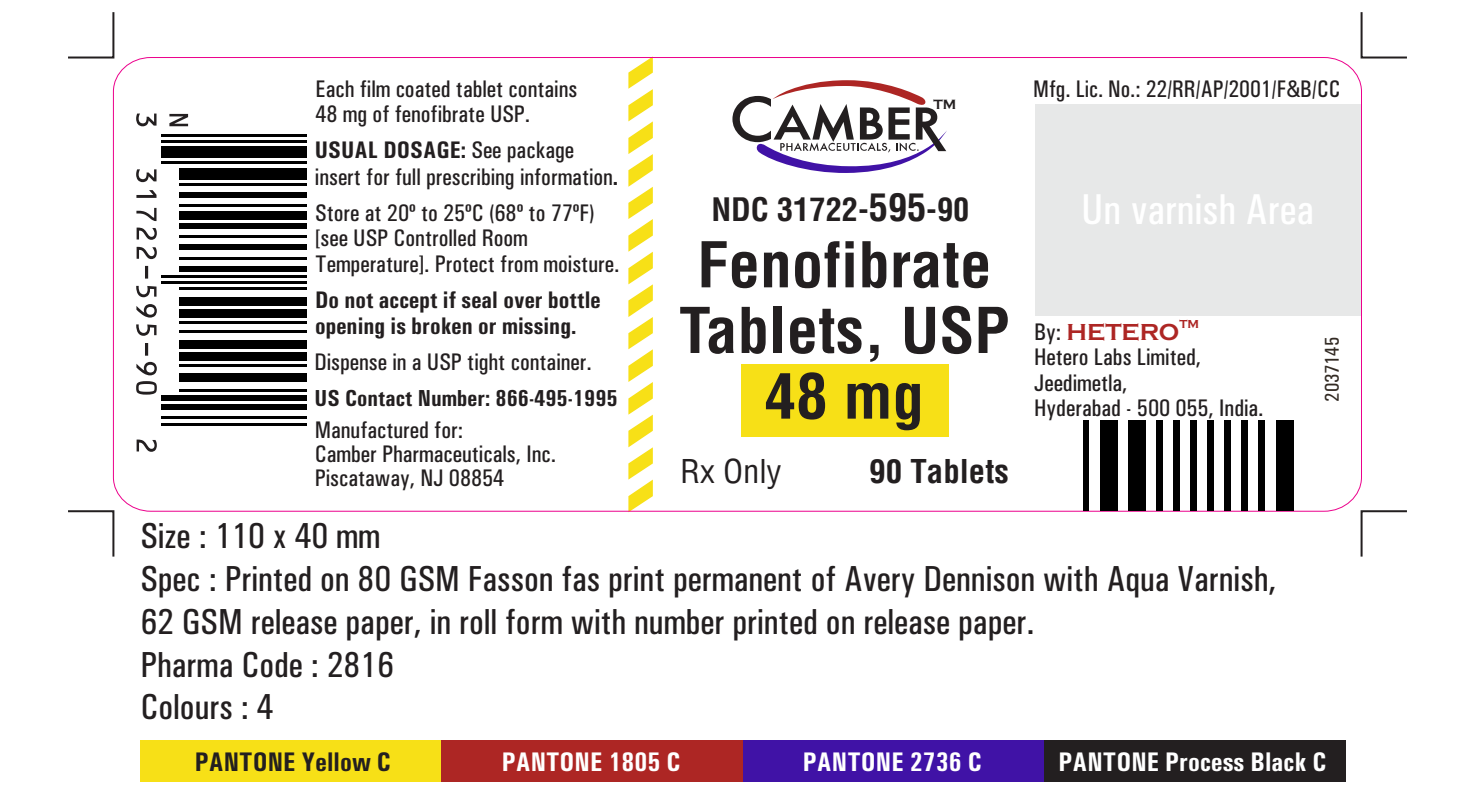
<style>
.page{position:relative;width:1475px;height:794px;background:#fff}
.page>*{position:absolute;margin:0;border:0;box-sizing:border-box;transform-origin:0 0}
.t1{font:700 condensed 61.6px/65.6px "Helvetica LT Std";color:#231f20;text-align:center}
.t2{font:500 condensed 43.2px "Univers";color:#fff}
.t3{font:500 condensed 36.4px/42.8px "Univers";color:#231f20}
.t4{font:700 condensed 32px "Helvetica";color:#231f20}
.t5{font:condensed 32px "Helvetica";color:#231f20}
.t6{font:700 condensed 31.6px "Helvetica LT Std";color:#231f20}
.t7{font:700 26.8px "Univers Condensed";color:#fff}
.t8{font:700 26.8px "Univers Condensed";color:#231f20}
.t9{font:500 condensed 24px/25.6px "Univers";color:#231f20}
.t10{font:700 24px/26px "Univers Condensed";color:#231f20}
.t11{font:700 24px "Copperplate Gothic";color:#ad2624}
.t12{font:700 23.2px "Univers Condensed";color:#231f20}
.t13{font:500 condensed 20px "Univers";color:#332b24}
.t14{font:700 14px "Copperplate Gothic";color:#231f20}
.t15{font:700 12px "Copperplate Gothic";color:#ad2624}
.s1{font-family:"Univers";font-weight:500;font-stretch:condensed}
.s2{font-family:"Univers Condensed";font-weight:700;font-stretch:normal}
.s3{font-size:37.2px}
.s4{font-family:"Univers";font-weight:500;font-stretch:condensed;color:#231f20}
</style>
<div class="page">
<hr style="left:161px;top:134px;width:145px;height:2px;background:#000">
<hr style="left:161px;top:140px;width:145px;height:2px;background:#000">
<div style="left:161px;top:146px;width:145px;height:12px;background:#000"></div>
<hr style="left:161px;top:162px;width:145px;height:2px;background:#000">
<div style="left:179px;top:168px;width:127px;height:11px;background:#000"></div>
<hr style="left:179px;top:183px;width:127px;height:2px;background:#000">
<div style="left:179px;top:192px;width:127px;height:6px;background:#000"></div>
<hr style="left:179px;top:205px;width:127px;height:2px;background:#000">
<div style="left:179px;top:211px;width:127px;height:8px;background:#000"></div>
<div style="left:179px;top:223px;width:127px;height:6px;background:#000"></div>
<hr style="left:179px;top:235px;width:127px;height:3px;background:#000">
<div style="left:179px;top:245px;width:127px;height:5px;background:#000"></div>
<hr style="left:179px;top:257px;width:127px;height:2px;background:#000">
<div style="left:179px;top:266px;width:127px;height:5px;background:#000"></div>
<hr style="left:161px;top:275px;width:145px;height:3px;background:#000">
<hr style="left:161px;top:281px;width:145px;height:3px;background:#000">
<hr style="left:179px;top:288px;width:127px;height:2px;background:#000">
<div style="left:179px;top:297px;width:127px;height:8px;background:#000"></div>
<div style="left:179px;top:309px;width:127px;height:8px;background:#000"></div>
<hr style="left:179px;top:321px;width:127px;height:3px;background:#000">
<hr style="left:179px;top:331px;width:127px;height:2px;background:#000">
<div style="left:179px;top:340px;width:127px;height:8px;background:#000"></div>
<div style="left:179px;top:352px;width:127px;height:9px;background:#000"></div>
<hr style="left:179px;top:364px;width:127px;height:3px;background:#000">
<div style="left:179px;top:373px;width:127px;height:9px;background:#000"></div>
<hr style="left:179px;top:389px;width:127px;height:2px;background:#000">
<div style="left:161px;top:395px;width:145px;height:5px;background:#000"></div>
<div style="left:161px;top:404px;width:145px;height:6px;background:#000"></div>
<hr style="left:161px;top:417px;width:145px;height:2px;background:#000">
<hr style="left:161px;top:423px;width:145px;height:2px;background:#000">
<svg style="left:136px;top:114px;width:52px;height:12px"></svg>
<svg style="left:136px;top:169px;width:21px;height:283px"></svg>
<div style="left:1034px;top:104px;width:327px;height:211px;background:#e7e8e8"></div>
<svg style="left:628px;top:59px;width:24px;height:453px"></svg>
<div style="left:741px;top:364px;width:207px;height:73px;background:#f7e017"></div>
<svg style="left:732px;top:80px;width:214px;height:93px"></svg>
<svg style="left:68px;top:12px;width:47px;height:47px"></svg>
<svg style="left:1360px;top:12px;width:47px;height:47px"></svg>
<svg style="left:68px;top:510px;width:47px;height:47px"></svg>
<svg style="left:1360px;top:510px;width:47px;height:47px"></svg>
<div style="left:140px;top:741px;width:301px;height:41px;background:#f7e017"></div>
<div style="left:441px;top:741px;width:302px;height:41px;background:#ad2624"></div>
<div style="left:743px;top:741px;width:301px;height:41px;background:#4012a6"></div>
<div style="left:1044px;top:741px;width:301px;height:41px;background:#231f20"></div>
<div style="left:1082px;top:420px;width:6px;height:91px;background:#000"></div>
<div style="left:1099px;top:420px;width:17px;height:91px;background:#000"></div>
<div style="left:1128px;top:420px;width:17px;height:91px;background:#000"></div>
<div style="left:1156px;top:420px;width:6px;height:91px;background:#000"></div>
<div style="left:1173px;top:420px;width:6px;height:91px;background:#000"></div>
<div style="left:1190px;top:420px;width:6px;height:91px;background:#000"></div>
<div style="left:1207px;top:420px;width:6px;height:91px;background:#000"></div>
<div style="left:1224px;top:420px;width:6px;height:91px;background:#000"></div>
<div style="left:1241px;top:420px;width:6px;height:91px;background:#000"></div>
<div style="left:1258px;top:420px;width:6px;height:91px;background:#000"></div>
<div style="left:1276px;top:420px;width:17px;height:91px;background:#000"></div>
<p class="t9" style="left:315px;top:78px;width:263px">Each film coated tablet contains<br>48 mg of fenofibrate USP.</p>
<p class="t10" style="left:315px;top:139px;width:261px">USUAL DOSAGE: <span class="s1">See package</span></p>
<p class="t9" style="left:315px;top:166px;width:305px">insert for full prescribing information<span class="s2">.</span></p>
<p class="t9" style="left:315px;top:202px;width:305px">Store at 20º to 25ºC (68º to 77ºF) [see USP Controlled Room<br>Temperature]. Protect from moisture.</p>
<p class="t10" style="left:315px;top:289px;width:287px">Do not accept if seal over bottle opening is broken or missing.</p>
<p class="t9" style="left:314px;top:351px;width:279px">Dispense in a USP tight container.</p>
<p class="t12" style="left:314px;top:390px;width:304px">US Contact Number: 866-495-1995</p>
<p class="t9" style="left:315px;top:420px;width:243px;line-height:24px">Manufactured for:<br>Camber Pharmaceuticals, Inc.<br>Piscataway, NJ 08854</p>
<p class="t14" style="left:933px;top:96px;width:24px">TM</p>
<p class="t9" style="left:1032px;top:78px;width:308px">Mfg. Lic. No.: 22/RR/AP/2001/F&amp;B/CC</p>
<h3 class="t6" style="left:711px;top:198px;width:259px">NDC 31722-<span class="s3">595</span>-90</h3>
<h1 class="t1" style="left:679px;top:241px;width:332px">Fenofibrate<br>Tablets, USP<br>48 mg</h1>
<h3 class="t5" style="left:680px;top:459px;width:103px">Rx Only</h3>
<h3 class="t4" style="left:869px;top:458px;width:141px">90 Tablets</h3>
<h2 class="t2" style="left:1081px;top:194px;width:234px">Un varnish Area</h2>
<p class="t11" style="left:1034px;top:317px;width:147px"><span class="s4">By:</span> HETERO</p>
<p class="t15" style="left:1179px;top:316px;width:21px">TM</p>
<p class="t9" style="left:1033px;top:346px;width:231px">Hetero Labs Limited,<br>Jeedimetla,<br>Hyderabad - 500 055, India.</p>
<p class="t13" style="left:1324px;top:402px;width:66px;rotate:-90deg">2037145</p>
<h3 class="t3" style="left:140px;top:517px;width:1137px">Size : 110 x 40 mm<br>Spec : Printed on 80 GSM Fasson fas print permanent of Avery Dennison with Aqua Varnish, 62 GSM release paper, in roll form with number printed on release paper.<br>Pharma Code : 2816<br>Colours : 4</h3>
<p class="t8" style="left:195px;top:753px;width:198px">PANTONE Yellow C</p>
<p class="t7" style="left:501px;top:753px;width:180px">PANTONE 1805 C</p>
<p class="t7" style="left:802px;top:753px;width:180px">PANTONE 2736 C</p>
<p class="t7" style="left:1058px;top:753px;width:269px">PANTONE Process Black C</p>
</div>
